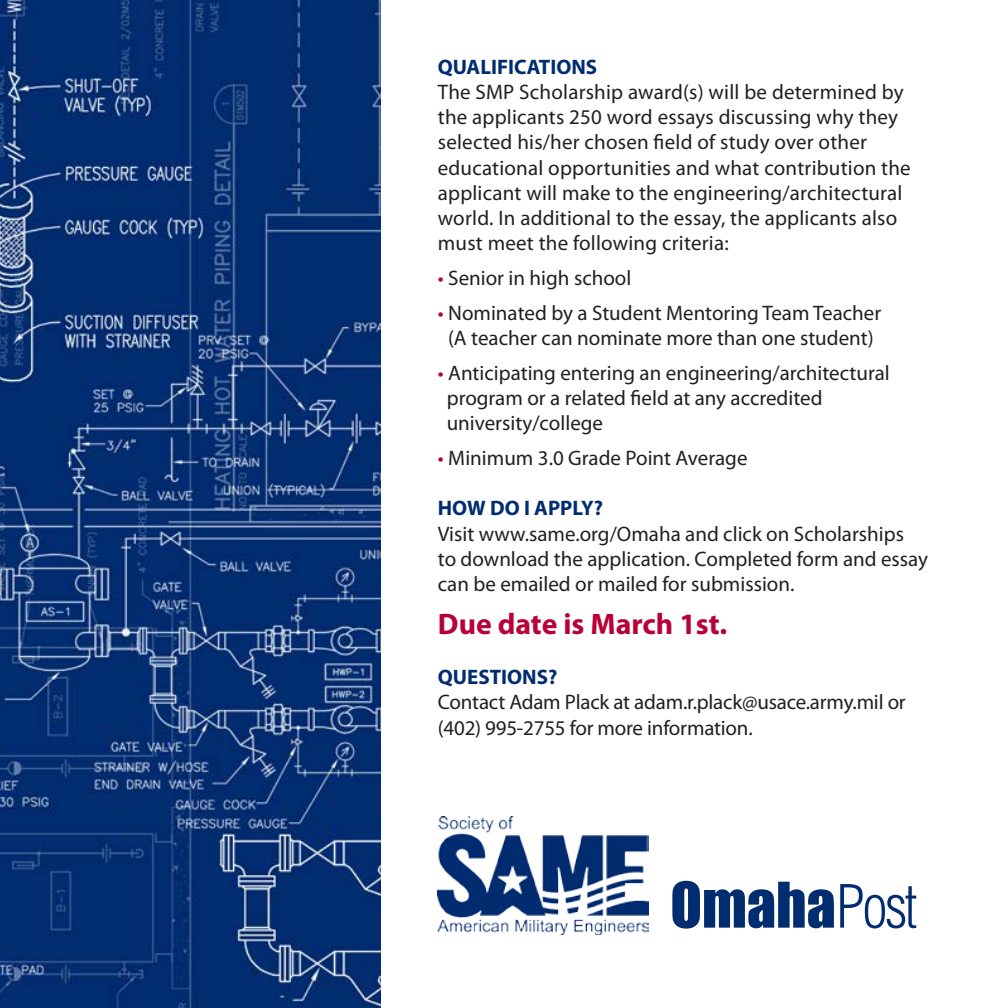
<style>
.page{position:relative;width:1008px;height:1008px;background:#fff}
.page>*{position:absolute;margin:0;border:0;box-sizing:border-box;transform-origin:0 0}
.t1{font:58.1px "Impact";color:#012c70}
.t2{font:700 29.75px "Myriad Pro";color:#b80139}
.t3{font:21px/25.2px "Myriad Pro";color:#231f20}
.t4{font:700 21px "Myriad Pro";color:#012c70}
.s1{color:#b80139}
.s2{font-family:"Helvetica";font-weight:300;font-stretch:condensed}
</style>
<div class="page">
<img style="left:438px;top:816px;width:210px;height:119px">
<img style="left:0;top:0;width:381px;height:1008px">
<p class="t4" style="left:438px;top:53px;width:161px">QUALIFICATIONS</p>
<p class="t3" style="left:438px;top:79px;width:475px">The SMP Scholarship award(s) will be determined by the applicants 250 word essays discussing why they selected his/her chosen field of study over other educational opportunities and what contribution the applicant will make to the engineering/architectural world. In additional to the essay, the applicants also must meet the following criteria:</p>
<p class="t3" style="left:438px;top:265px;width:195px"><span class="s1">•</span> Senior in high school</p>
<p class="t3" style="left:438px;top:301px;width:445px;line-height:24.5px;text-align:center"><span class="s1">•</span> Nominated by a Student Mentoring Team Teacher (A teacher can nominate more than one student)</p>
<p class="t3" style="left:447px;top:360px;width:445px;text-indent:-9px"><span class="s1">•</span> Anticipating entering an engineering/architectural program or a related field at any accredited university/college</p>
<p class="t3" style="left:438px;top:445px;width:311px"><span class="s1">•</span> Minimum 3.0 Grade Point Average</p>
<p class="t4" style="left:438px;top:495px;width:167px">HOW DO I APPLY?</p>
<p class="t3" style="left:438px;top:521px;width:492px">Visit www.same.org/Omaha and click on Scholarships<br>to download the application. Completed form and essay can be emailed or mailed for submission.</p>
<h2 class="t2" style="left:438px;top:604px;width:291px">Due date is March 1st.</h2>
<p class="t4" style="left:438px;top:663px;width:121px">QUESTIONS?</p>
<p class="t3" style="left:438px;top:689px;width:470px">Contact Adam Plack at adam.r.plack@usace.army.mil or (402) 995-2755 for more information.</p>
<h1 class="t1" style="left:670px;top:860px;width:249px">Omaha<span class="s2">Post</span></h1>
</div>
